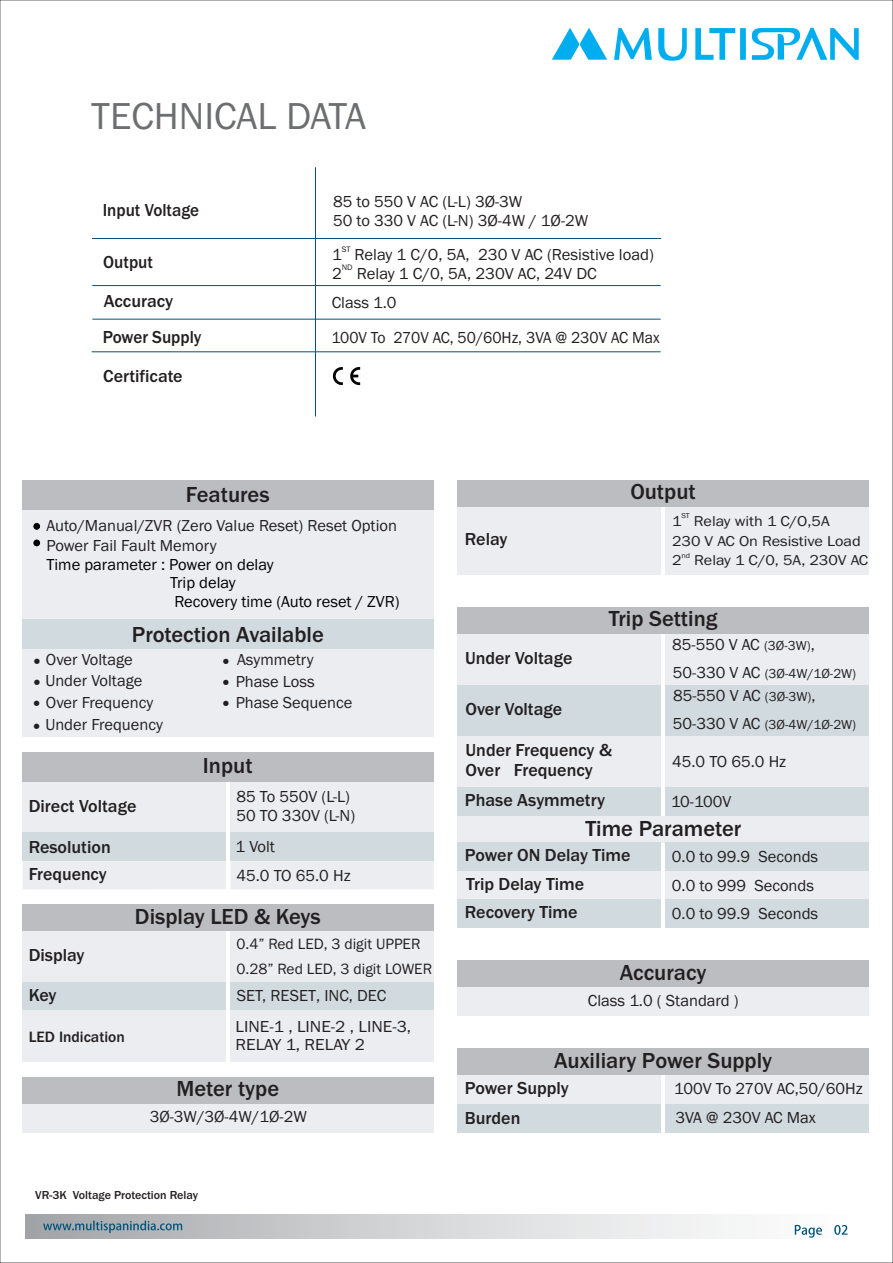
<style>
.page{position:relative;width:893px;height:1263px;background:#fff}
.page>*{position:absolute;margin:0;border:0;box-sizing:border-box;transform-origin:0 0}
.t1{font:38.85px "Franklin Gothic";color:#6d6e70}
.t2{font:500 22.5px "Franklin Gothic";color:#231f20}
.t3{font:500 18px/28.5px "Franklin Gothic";color:#231f20}
.t4{font:500 18px "Franklin Gothic";color:#231f20;scale:.95 1}
.t5{font:16.5px/21.6px "Franklin Gothic";color:#231f20}
.t6{font:16.5px/18.8px "Franklin Gothic";color:#000}
.t7{font:16.5px "Franklin Gothic";color:#231f20;scale:.95 1}
.t8{font:16.5px/18.8px "Franklin Gothic";color:#231f20;scale:1.05 1}
.t9{font:15.45px/24.6px "Franklin Gothic";color:#231f20}
.t10{font:500 15.45px "Franklin Gothic";color:#231f20}
.t11{font:14.85px/20px "Franklin Gothic";color:#231f20;scale:1.09 1}
.t12{font:13.5px "Franklin Gothic";color:#231f20}
.t13{font:500 12px "Franklin Gothic";color:#231f20}
.t14{font:8.25px "Franklin Gothic";color:#231f20}
.t15{font:7.35px "Franklin Gothic";color:#231f20;scale:1.09 1}
.s1{font-size:13.5px}
.s2{font-size:16.5px}
</style>
<div class="page">
<div style="left:26px;top:1215px;width:842px;height:23px;background:linear-gradient(to right,#a6a8ab,#fff)"></div>
<svg style="left:43px;top:1220px;width:139px;height:13px;background:#8499a4"></svg>
<svg style="left:795px;top:1225px;width:52px;height:13px"></svg>
<svg style="left:552px;top:28px;width:307px;height:33px"></svg>
<div style="left:458px;top:960px;width:411px;height:27px;background:#bbbdc0"></div>
<div style="left:458px;top:987px;width:411px;height:29px;background:#ebedf0"></div>
<svg style="left:91px;top:167px;width:571px;height:250px"></svg>
<div style="left:23px;top:509px;width:411px;height:228px;background:#ebedf0"></div>
<div style="left:23px;top:480px;width:411px;height:29px;background:#bbbdc0"></div>
<svg style="left:34px;top:523px;width:6px;height:7px"></svg>
<svg style="left:34px;top:540px;width:6px;height:6px"></svg>
<div style="left:23px;top:619px;width:411px;height:30px;background:#d1dadf"></div>
<div style="left:23px;top:752px;width:411px;height:30px;background:#bbbdc0"></div>
<div style="left:23px;top:782px;width:203px;height:50px;background:#ebedf0"></div>
<div style="left:231px;top:782px;width:203px;height:50px;background:#ebedf0"></div>
<div style="left:23px;top:832px;width:203px;height:29px;background:#d1dadf"></div>
<div style="left:231px;top:832px;width:203px;height:29px;background:#d1dadf"></div>
<div style="left:23px;top:861px;width:203px;height:28px;background:#ebedf0"></div>
<div style="left:231px;top:861px;width:203px;height:28px;background:#ebedf0"></div>
<div style="left:23px;top:904px;width:411px;height:27px;background:#bbbdc0"></div>
<div style="left:23px;top:931px;width:203px;height:51px;background:#ebedf0"></div>
<div style="left:231px;top:931px;width:203px;height:51px;background:#ebedf0"></div>
<div style="left:23px;top:982px;width:203px;height:29px;background:#d1dadf"></div>
<div style="left:231px;top:982px;width:203px;height:29px;background:#d1dadf"></div>
<div style="left:23px;top:1011px;width:203px;height:51px;background:#ebedf0"></div>
<div style="left:231px;top:1011px;width:203px;height:51px;background:#ebedf0"></div>
<div style="left:458px;top:507px;width:203px;height:68px;background:#ebedf0"></div>
<div style="left:665px;top:507px;width:204px;height:68px;background:#ebedf0"></div>
<div style="left:458px;top:480px;width:411px;height:27px;background:#bbbdc0"></div>
<div style="left:665px;top:1104px;width:204px;height:28px;background:#d1dadf"></div>
<div style="left:458px;top:1104px;width:203px;height:28px;background:#d1dadf"></div>
<div style="left:458px;top:1075px;width:203px;height:29px;background:#ebedf0"></div>
<div style="left:665px;top:1075px;width:204px;height:29px;background:#ebedf0"></div>
<div style="left:458px;top:1048px;width:411px;height:27px;background:#bbbdc0"></div>
<div style="left:23px;top:1077px;width:411px;height:27px;background:#bbbdc0"></div>
<div style="left:23px;top:1104px;width:411px;height:28px;background:#ebedf0"></div>
<div style="left:458px;top:634px;width:203px;height:51px;background:#ebedf0"></div>
<div style="left:458px;top:607px;width:411px;height:27px;background:#bbbdc0"></div>
<div style="left:665px;top:634px;width:204px;height:51px;background:#ebedf0"></div>
<div style="left:458px;top:685px;width:203px;height:51px;background:#d1dadf"></div>
<div style="left:665px;top:685px;width:204px;height:51px;background:#d1dadf"></div>
<div style="left:458px;top:736px;width:203px;height:51px;background:#ebedf0"></div>
<div style="left:665px;top:736px;width:204px;height:51px;background:#ebedf0"></div>
<div style="left:458px;top:787px;width:203px;height:29px;background:#d1dadf"></div>
<div style="left:665px;top:787px;width:204px;height:29px;background:#d1dadf"></div>
<div style="left:458px;top:816px;width:411px;height:26px;background:#ebedf0"></div>
<div style="left:458px;top:842px;width:203px;height:29px;background:#d1dadf"></div>
<div style="left:665px;top:842px;width:204px;height:29px;background:#d1dadf"></div>
<div style="left:458px;top:871px;width:203px;height:28px;background:#ebedf0"></div>
<div style="left:665px;top:871px;width:204px;height:28px;background:#ebedf0"></div>
<div style="left:458px;top:899px;width:203px;height:29px;background:#d1dadf"></div>
<div style="left:665px;top:899px;width:204px;height:29px;background:#d1dadf"></div>
<h1 class="t1" style="left:91px;top:102px;width:276px">TECHNICAL DATA</h1>
<p class="t4" style="left:103px;top:204px;width:103px">Input Voltage</p>
<p class="t5" style="left:333px;top:193px;width:257px;line-height:18.8px">85 to 550 V AC (L-L) 3Ø-3W<br>50 to 330 V AC (L-N) 3Ø-4W / 1Ø-2W</p>
<p class="t4" style="left:103px;top:256px;width:54px">Output</p>
<p class="t14" style="left:342px;top:246px;width:10px">ST</p>
<p class="t5" style="left:332px;top:245px;width:324px">1 Relay 1 C/O, 5A, 230 V AC (Resistive load)</p>
<p class="t14" style="left:342px;top:264px;width:12px">ND</p>
<p class="t5" style="left:332px;top:263px;width:266px">2 Relay 1 C/0, 5A, 230V AC, 24V DC</p>
<p class="t3" style="left:104px;top:288px;width:71px">Accuracy</p>
<p class="t5" style="left:332px;top:293px;width:66px">Class 1.0</p>
<p class="t4" style="left:103px;top:330px;width:106px">Power Supply</p>
<p class="t7" style="left:331px;top:331px;width:347px">100V To 270V AC, 50/60Hz, 3VA @ 230V AC Max</p>
<p class="t3" style="left:103px;top:363px;width:81px">Certificate</p>
<h2 class="t2" style="left:186px;top:486px;width:85px">Features</h2>
<p class="t5" style="left:46px;top:516px;width:352px;line-height:20.4px">Auto/Manual/ZVR (Zero Value Reset) Reset Option<br>Power Fail Fault Memory</p>
<p class="t6" style="left:170px;top:556px;width:231px;text-indent:-124px">Time parameter : Power on delay<br>Trip delay<br>Recovery time (Auto reset / ZVR)</p>
<h2 class="t2" style="left:132px;top:626px;width:193px">Protection Available</h2>
<p class="t5" style="left:45px;top:650px;width:119px">Over Voltage<br>Under Voltage<br>Over Frequency<br>Under Frequency</p>
<p class="t5" style="left:236px;top:649px;width:81px;line-height:22.5px">Asymmetry<br>Phase Loss</p>
<p class="t5" style="left:236px;top:693px;width:118px">Phase Sequence</p>
<h2 class="t2" style="left:203px;top:757px;width:51px">Input</h2>
<p class="t3" style="left:29px;top:793px;width:109px">Direct Voltage</p>
<p class="t5" style="left:236px;top:788px;width:120px;line-height:18.8px">85 To 550V (L-L)<br>50 TO 330V (L-N)</p>
<p class="t3" style="left:29px;top:834px;width:84px">Resolution</p>
<p class="t5" style="left:236px;top:837px;width:41px">1 Volt</p>
<p class="t3" style="left:29px;top:861px;width:80px">Frequency</p>
<p class="t5" style="left:236px;top:866px;width:116px">45.0 TO 65.0 Hz</p>
<h2 class="t2" style="left:135px;top:908px;width:187px">Display LED &amp; Keys</h2>
<p class="t9" style="left:236px;top:933px;width:197px">0.4” Red LED, 3 digit UPPER<br>0.28” Red LED, 3 digit LOWER</p>
<p class="t3" style="left:29px;top:942px;width:57px">Display</p>
<p class="t3" style="left:29px;top:982px;width:29px">Key</p>
<p class="t5" style="left:237px;top:986px;width:151px">SET, RESET, INC, DEC</p>
<p class="t10" style="left:29px;top:1031px;width:97px">LED Indication</p>
<p class="t8" style="left:236px;top:1018px;width:169px">LINE-1 , LINE-2 , LINE-3,<br>RELAY 1, RELAY 2</p>
<h2 class="t2" style="left:177px;top:1080px;width:104px">Meter type</h2>
<p class="t5" style="left:150px;top:1107px;width:159px">3Ø-3W/3Ø-4W/1Ø-2W</p>
<p class="t13" style="left:35px;top:1191px;width:164px">VR-3K Voltage Protection Relay</p>
<p class="t3" style="left:465px;top:526px;width:44px">Relay</p>
<h2 class="t2" style="left:630px;top:483px;width:67px">Output</h2>
<p class="t15" style="left:681px;top:513px;width:9px">ST</p>
<p class="t11" style="left:672px;top:512px;width:175px">1 Relay with 1 C/O,5A<br>230 V AC On Resistive Load</p>
<p class="t15" style="left:681px;top:553px;width:10px">nd</p>
<p class="t11" style="left:672px;top:552px;width:182px">2 Relay 1 C/0, 5A, 230V AC</p>
<h2 class="t2" style="left:609px;top:610px;width:110px">Trip Setting</h2>
<p class="t3" style="left:465px;top:645px;width:109px">Under Voltage</p>
<p class="t3" style="left:466px;top:696px;width:98px">Over Voltage</p>
<p class="t3" style="left:466px;top:741px;width:148px;line-height:20.4px">Under Frequency &amp;<br>Over Frequency</p>
<p class="t3" style="left:465px;top:787px;width:142px">Phase Asymmetry</p>
<p class="t5" style="left:672px;top:635px;width:144px">85-550 V AC <span class="s1">(3Ø-3W)</span>,</p>
<p class="t12" style="left:673px;top:668px;width:185px"><span class="s2">50-330 V AC</span> (3Ø-4W/1Ø-2W)</p>
<p class="t5" style="left:673px;top:686px;width:144px">85-550 V AC <span class="s1">(3Ø-3W)</span>,</p>
<p class="t12" style="left:673px;top:719px;width:185px"><span class="s2">50-330 V AC</span> (3Ø-4W/1Ø-2W)</p>
<p class="t5" style="left:672px;top:752px;width:116px">45.0 TO 65.0 Hz</p>
<p class="t5" style="left:671px;top:792px;width:62px">10-100V</p>
<h2 class="t2" style="left:585px;top:821px;width:157px">Time Parameter</h2>
<p class="t3" style="left:465px;top:842px;width:167px">Power ON Delay Time<br>Trip Delay Time<br>Recovery Time</p>
<p class="t5" style="left:672px;top:844px;width:148px;line-height:28.5px">0.0 to 99.9 Seconds<br>0.0 to 999 Seconds<br>0.0 to 99.9 Seconds</p>
<h2 class="t2" style="left:620px;top:964px;width:88px">Accuracy</h2>
<p class="t5" style="left:588px;top:991px;width:152px">Class 1.0 ( Standard )</p>
<h2 class="t2" style="left:554px;top:1052px;width:220px">Auxiliary Power Supply</h2>
<p class="t3" style="left:465px;top:1074px;width:106px;line-height:29.8px">Power Supply<br>Burden</p>
<p class="t5" style="left:674px;top:1075px;width:190px;line-height:29.2px">100V To 270V AC,50/60Hz<br>3VA @ 230V AC Max</p>
</div>
